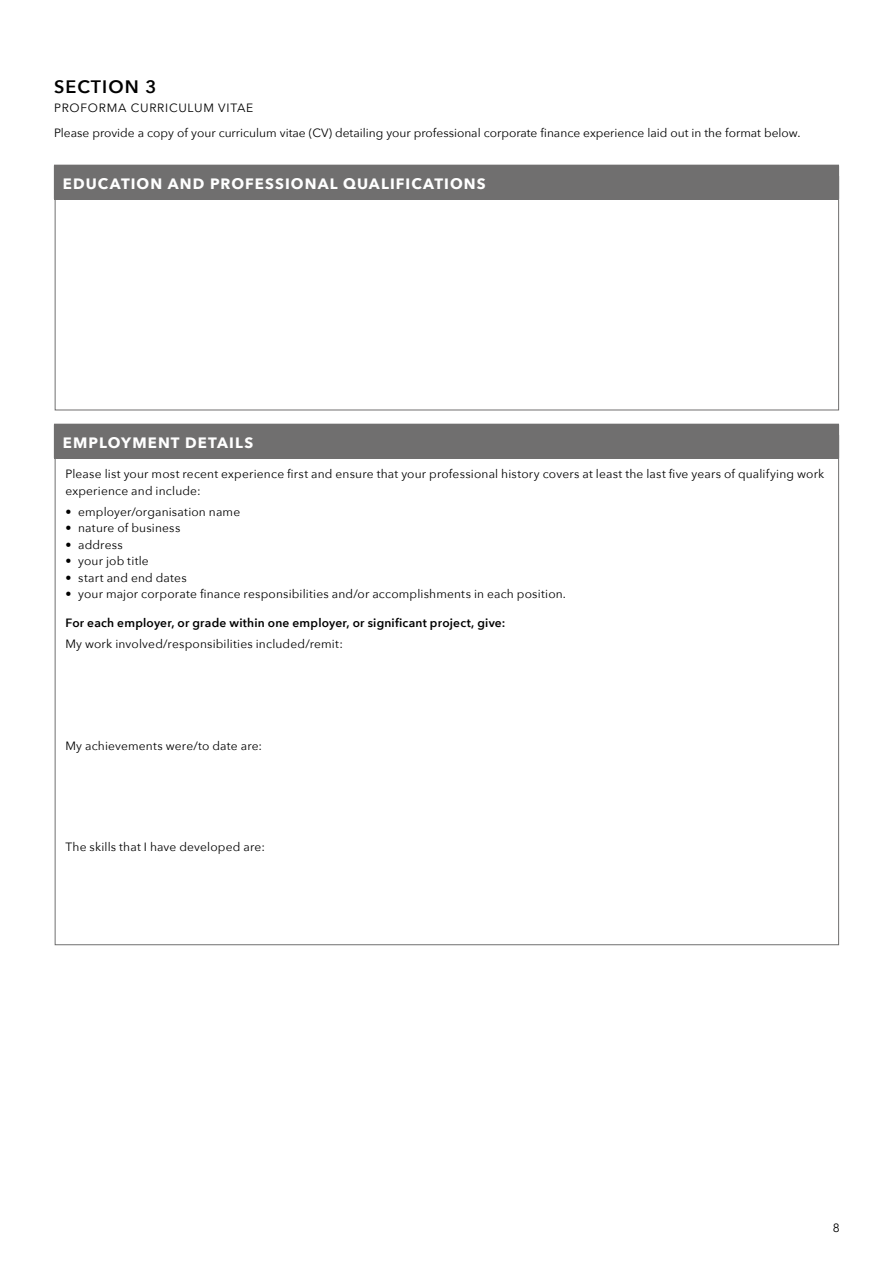
<style>
.page{position:relative;width:893px;height:1263px;background:#fff}
.page>*{position:absolute;margin:0;border:0;box-sizing:border-box;transform-origin:0 0}
.t1{font:600 18px "Avenir Next";letter-spacing:.06em;color:#000}
.t2{font:700 15px "Avenir Next";letter-spacing:.07em;color:#fff}
.t3{font:12px/16.5px "Avenir Next";letter-spacing:.015em;color:#000}
.t4{font:600 12px "Avenir Next";letter-spacing:.02em;color:#000}
</style>
<div class="page">
<div style="left:54px;top:424px;width:785px;height:34px;background:#706f6f"></div>
<hr style="left:54px;top:458px;width:785px;height:1px;background:#706f6f">
<div style="left:54px;top:165px;width:785px;height:34px;background:#706f6f"></div>
<hr style="left:54px;top:199px;width:785px;height:1px;background:#706f6f">
<h1 class="t1" style="left:54px;top:71px;width:104px">SECTION 3</h1>
<p class="t3" style="left:54px;top:95px;width:748px;line-height:25px">PROFORMA CURRICULUM VITAE<br>Please provide a copy of your curriculum vitae (CV) detailing your professional corporate finance experience laid out in the format below.</p>
<p class="t2" style="left:63px;top:170px;width:424px">EDUCATION AND PROFESSIONAL QUALIFICATIONS</p>
<p class="t2" style="left:63px;top:429px;width:192px">EMPLOYMENT DETAILS</p>
<p class="t3" style="left:65px;top:465px;width:760px">Please list your most recent experience first and ensure that your professional history covers at least the last five years of qualifying work experience and include:</p>
<p class="t3" style="left:65px;top:503px;width:176px">• employer/organisation name</p>
<p class="t3" style="left:65px;top:519px;width:116px">• nature of business</p>
<p class="t3" style="left:65px;top:536px;width:59px">• address</p>
<p class="t3" style="left:65px;top:552px;width:85px">• your job title</p>
<p class="t3" style="left:65px;top:569px;width:123px">• start and end dates</p>
<p class="t3" style="left:65px;top:585px;width:502px">• your major corporate finance responsibilities and/or accomplishments in each position.</p>
<p class="t4" style="left:65px;top:613px;width:442px">For each employer, or grade within one employer, or significant project, give:</p>
<p class="t3" style="left:65px;top:635px;width:279px">My work involved/responsibilities included/remit:</p>
<p class="t3" style="left:65px;top:737px;width:198px">My achievements were/to date are:</p>
<p class="t3" style="left:65px;top:838px;width:201px">The skills that I have developed are:</p>
<p class="t3" style="left:833px;top:1219px;width:8px">8</p>
</div>
